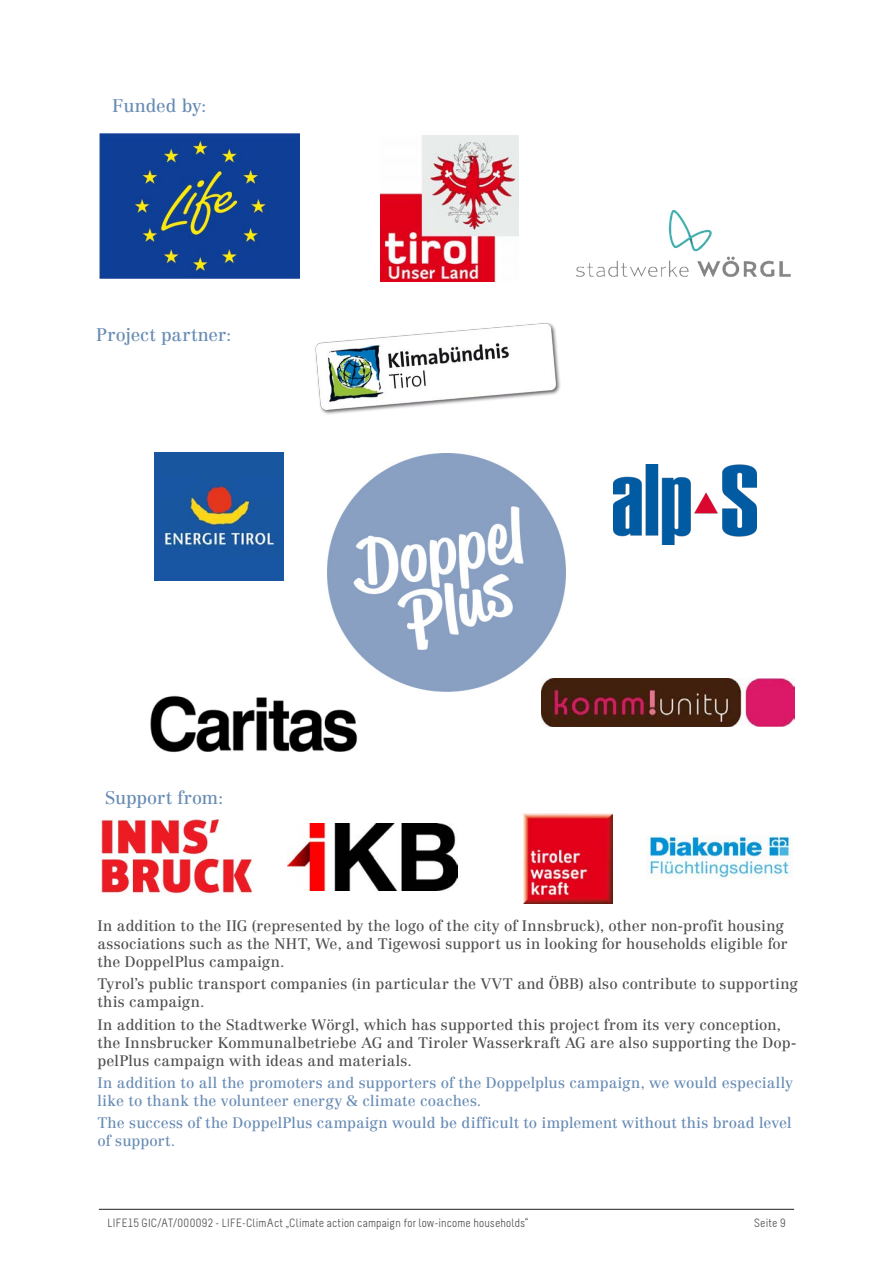
<style>
.page{position:relative;width:893px;height:1263px;background:#fff}
.page>*{position:absolute;margin:0;border:0;box-sizing:border-box;transform-origin:0 0}
.Fließtext{font:18px "Centennial";letter-spacing:-.005em;color:#678bb4}
.Fließtext-2{font:15px/18px "Centennial";letter-spacing:.005em;color:#4f4f4f}
.Fließtext-3{font:15px/18px "Centennial";letter-spacing:.005em;color:#678bb4}
.t1{font:12px "Melbourne";letter-spacing:.01em;color:#4f4f4f}
</style>
<div class="page">
<hr style="left:99px;top:1209px;width:695px;height:1px;background:#231f20">
<img style="left:328px;top:453px;width:238px;height:239px">
<img style="left:100px;top:133px;width:200px;height:145px">
<img style="left:380px;top:136px;width:138px;height:145px">
<img style="left:577px;top:210px;width:214px;height:67px">
<img style="left:315px;top:323px;width:246px;height:91px">
<img style="left:542px;top:678px;width:253px;height:48px">
<img style="left:150px;top:679px;width:224px;height:74px">
<img style="left:154px;top:452px;width:130px;height:128px">
<img style="left:613px;top:464px;width:143px;height:81px">
<img style="left:287px;top:823px;width:171px;height:67px">
<img style="left:100px;top:820px;width:154px;height:75px">
<img style="left:523px;top:813px;width:90px;height:90px">
<img style="left:647px;top:835px;width:146px;height:43px">
<p class="Fließtext" style="left:112px;top:95px;width:96px">Funded by:</p>
<p class="Fließtext" style="left:96px;top:324px;width:137px">Project partner:</p>
<p class="Fließtext" style="left:105px;top:786px;width:120px">Support from:</p>
<p class="Fließtext-2" style="left:98px;top:917px;width:692px">In addition to the IIG (represented by the logo of the city of Innsbruck), other non-profit housing associations such as the NHT, We, and Tigewosi support us in looking for households eligible for the DoppelPlus campaign.</p>
<p class="Fließtext-2" style="left:98px;top:975px;width:702px">Tyrol’s public transport companies (in particular the VVT and ÖBB) also contribute to supporting this campaign.</p>
<p class="Fließtext-2" style="left:98px;top:1015px;width:701px">In addition to the Stadtwerke Wörgl, which has supported this project from its very conception, the Innsbrucker Kommunalbetriebe AG and Tiroler Wasserkraft AG are also supporting the Dop&shy;pelPlus campaign with ideas and materials.</p>
<p class="Fließtext-3" style="left:98px;top:1073px;width:697px">In addition to all the promoters and supporters of the Doppelplus campaign, we would especially like to thank the volunteer energy &amp; climate coaches.</p>
<p class="Fließtext-3" style="left:98px;top:1114px;width:696px">The success of the DoppelPlus campaign would be difficult to implement without this broad level of support.</p>
<p class="t1" style="left:107px;top:1217px;width:422px">LIFE15 GIC/AT/000092 - LIFE-ClimAct „Climate action campaign for low-income households“</p>
<p class="t1" style="left:754px;top:1217px;width:33px">Seite 9</p>
</div>
